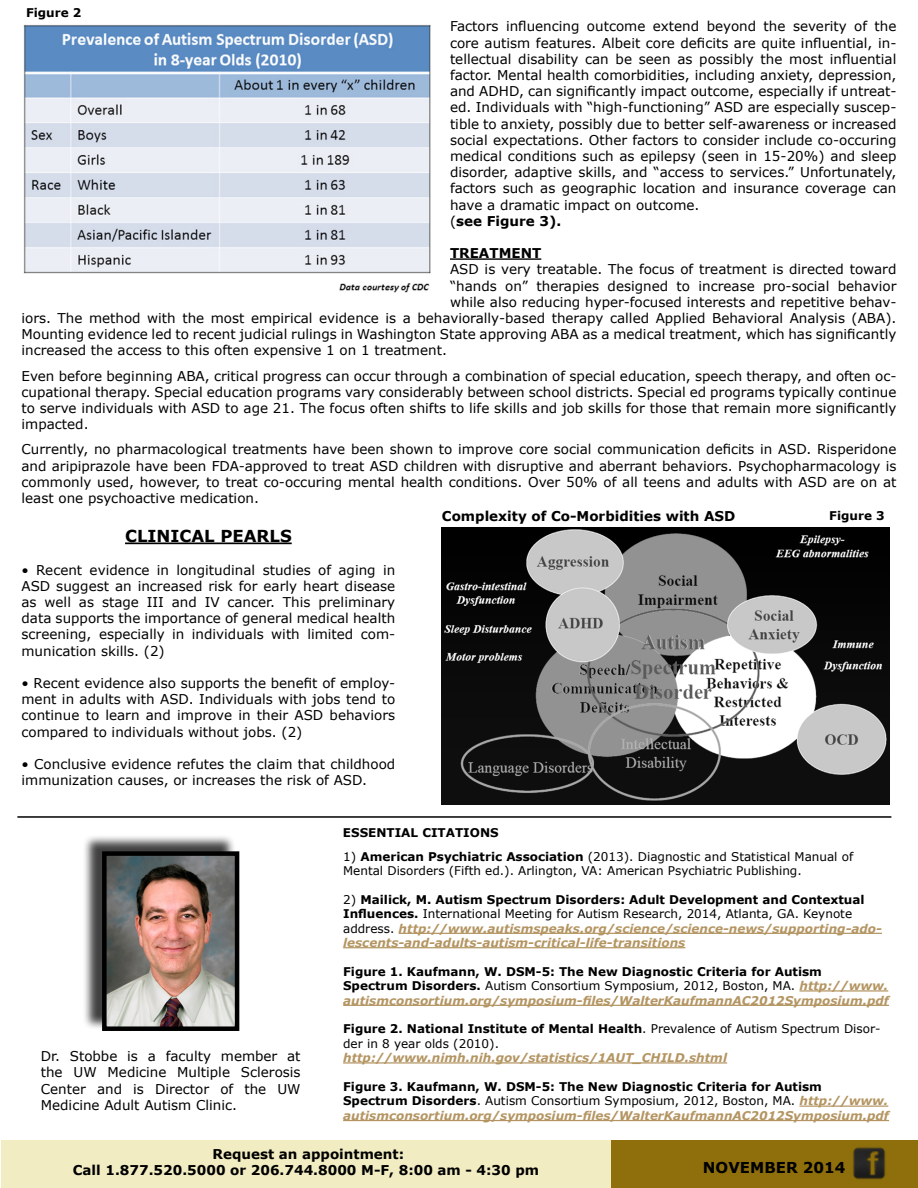
<style>
.page{position:relative;width:918px;height:1188px;background:#fff}
.page>*{position:absolute;margin:0;border:0;box-sizing:border-box;transform-origin:0 0}
.t1{font:700 16.5px "Verdana";color:#000}
.t2{font:700 15px "Verdana";color:#000}
.t3{font:13.5px/16.2px "Verdana";color:#000;text-align:justify}
.t4{font:700 13.5px/16.2px "Verdana";color:#000;text-align:center}
.t5{font:italic 700 12px/14.4px "Verdana";color:#b49562}
.t6{font:12px/14.4px "Verdana";color:#000}
.t7{font:700 12px "Verdana";color:#000}
.s1{font-weight:700}
.s2{font-weight:400;font-style:normal;color:#000}
.s3{font-style:normal;color:#000}
</style>
<div class="page">
<div style="left:1px;top:1140px;width:610px;height:48px;background:#f2ecc2"></div>
<div style="left:611px;top:1140px;width:307px;height:48px;background:#8e6f0c"></div>
<hr style="left:450px;top:258px;width:91px;height:2px;background:#000">
<img style="left:853px;top:1147px;width:33px;height:33px">
<hr style="left:17px;top:816px;width:874px;height:2px;background:#000">
<hr style="left:399px;top:933px;width:483px;height:1px;background:#b49562">
<hr style="left:343px;top:947px;width:342px;height:1px;background:#b49562">
<hr style="left:799px;top:990px;width:89px;height:2px;background:#b49562">
<hr style="left:343px;top:1005px;width:546px;height:1px;background:#b49562">
<hr style="left:343px;top:1062px;width:384px;height:2px;background:#b49562">
<hr style="left:800px;top:1106px;width:88px;height:1px;background:#b49562">
<hr style="left:343px;top:1120px;width:546px;height:1px;background:#b49562">
<hr style="left:125px;top:543px;width:167px;height:1px;background:#000">
<img style="left:23px;top:24px;width:408px;height:269px">
<div style="left:82px;top:834px;width:154px;height:196px;background:#000;opacity:.75"></div>
<img style="left:107px;top:856px;width:127px;height:170px">
<div style="left:102px;top:851px;width:137px;height:180px;border:4px solid #000"></div>
<img style="left:442px;top:528px;width:448px;height:276px">
<p class="t7" style="left:26px;top:4px;width:57px">Figure 2</p>
<p class="t3" style="left:450px;top:18px;width:448px;text-align:left">Factors influencing outcome extend beyond the severity of the core autism features. Albeit core deficits are quite influential, in&shy;tellectual disability can be seen as possibly the most influential factor. Mental health comorbidities, including anxiety, depression, and ADHD, can significantly impact outcome, especially if untreat&shy;ed. Individuals with “high-functioning” ASD are especially suscep&shy;tible to anxiety, possibly due to better self-awareness or increased social expectations. Other factors to consider include co-occuring medical conditions such as epilepsy (seen in 15-20%) and sleep disorder, adaptive skills, and “access to services.” Unfortunately, factors such as geographic location and insurance coverage can have a dramatic impact on outcome.<br>(<span class="s1">see Figure 3).</span></p>
<p class="t4" style="left:450px;top:245px;width:93px">TREATMENT</p>
<p class="t3" style="left:450px;top:261px;width:448px">ASD is very treatable. The focus of treatment is directed toward</p>
<p class="t3" style="left:450px;top:277px;width:448px">“hands on” therapies designed to increase pro-social behavior</p>
<p class="t3" style="left:450px;top:294px;width:448px">while also reducing hyper-focused interests and repetitive behav-</p>
<p class="t3" style="left:22px;top:310px;width:876px">iors. The method with the most empirical evidence is a behaviorally-based therapy called Applied Behavioral Analysis (ABA).</p>
<p class="t3" style="left:22px;top:326px;width:876px">Mounting evidence led to recent judicial rulings in Washington State approving ABA as a medical treatment, which has significantly</p>
<p class="t3" style="left:22px;top:342px;width:427px">increased the access to this often expensive 1 on 1 treatment.</p>
<p class="t3" style="left:22px;top:367px;width:876px">Even before beginning ABA, critical progress can occur through a combination of special education, speech therapy, and often oc&shy;cupational therapy. Special education programs vary considerably between school districts. Special ed programs typically continue to serve individuals with ASD to age 21. The focus often shifts to life skills and job skills for those that remain more significantly impacted.</p>
<p class="t3" style="left:22px;top:441px;width:876px">Currently, no pharmacological treatments have been shown to improve core social communication deficits in ASD. Risperidone and aripiprazole have been FDA-approved to treat ASD children with disruptive and aberrant behaviors. Psychopharmacology is commonly used, however, to treat co-occuring mental health conditions. Over 50% of all teens and adults with ASD are on at least one psychoactive medication.</p>
<p class="t1" style="left:125px;top:525px;width:168px">CLINICAL PEARLS</p>
<p class="t3" style="left:22px;top:561px;width:375px">• Recent evidence in longitudinal studies of aging in ASD suggest an increased risk for early heart disease as well as stage III and IV cancer. This preliminary data supports the importance of general medical health screening, especially in individuals with limited com&shy;munication skills. (2)</p>
<p class="t3" style="left:22px;top:675px;width:375px">• Recent evidence also supports the benefit of employ&shy;ment in adults with ASD. Individuals with jobs tend to continue to learn and improve in their ASD behaviors compared to individuals without jobs. (2)</p>
<p class="t3" style="left:22px;top:756px;width:375px">• Conclusive evidence refutes the claim that childhood immunization causes, or increases the risk of ASD.</p>
<p class="t4" style="left:442px;top:508px;width:295px">Complexity of Co-Morbidities with ASD</p>
<p class="t7" style="left:829px;top:507px;width:57px">Figure 3</p>
<p class="t3" style="left:41px;top:1048px;width:261px">Dr. Stobbe is a faculty member at the UW Medicine Multiple Sclerosis Center and is Director of the UW Medicine Adult Autism Clinic.</p>
<p class="t7" style="left:343px;top:824px;width:157px">ESSENTIAL CITATIONS</p>
<p class="t6" style="left:343px;top:849px;width:512px">1) <span class="s1">American Psychiatric Association</span> (2013). Diagnostic and Statistical Manual of<br>Mental Disorders (Fifth ed.). Arlington, VA: American Psychiatric Publishing.</p>
<p class="t5" style="left:343px;top:892px;width:540px"><span class="s2">2)</span> <span class="s3">Mailick, M. Autism Spectrum Disorders: Adult Development and Contextual Influences.</span> <span class="s2">International Meeting for Autism Research, 2014, Atlanta, GA. Keynote address.</span> http://www.autismspeaks.org/science/science-news/supporting-ado&shy;lescents-and-adults-autism-critical-life-transitions</p>
<p class="t5" style="left:343px;top:964px;width:547px"><span class="s3">Figure 1. Kaufmann, W. DSM-5: The New Diagnostic Criteria for Autism<br>Spectrum Disorders.</span> <span class="s2">Autism Consortium Symposium, 2012, Boston, MA.</span> http://www. autismconsortium.org/symposium-files/WalterKaufmannAC2012Symposium.pdf</p>
<p class="t6" style="left:343px;top:1022px;width:539px"><span class="s1">Figure 2. National Institute of Mental Health</span>. Prevalence of Autism Spectrum Disor&shy;der in 8 year olds (2010).</p>
<p class="t5" style="left:343px;top:1050px;width:385px">http://www.nimh.nih.gov/statistics/1AUT_CHILD.shtml</p>
<p class="t5" style="left:343px;top:1079px;width:547px"><span class="s3">Figure 3. Kaufmann, W. DSM-5: The New Diagnostic Criteria for Autism<br>Spectrum Disorders</span><span class="s2">. Autism Consortium Symposium, 2012, Boston, MA.</span> http://www. autismconsortium.org/symposium-files/WalterKaufmannAC2012Symposium.pdf</p>
<p class="t4" style="left:73px;top:1146px;width:468px">Request an appointment:<br>Call 1.877.520.5000 or 206.744.8000 M-F, 8:00 am - 4:30 pm</p>
<p class="t2" style="left:703px;top:1157px;width:144px">NOVEMBER 2014</p>
</div>
